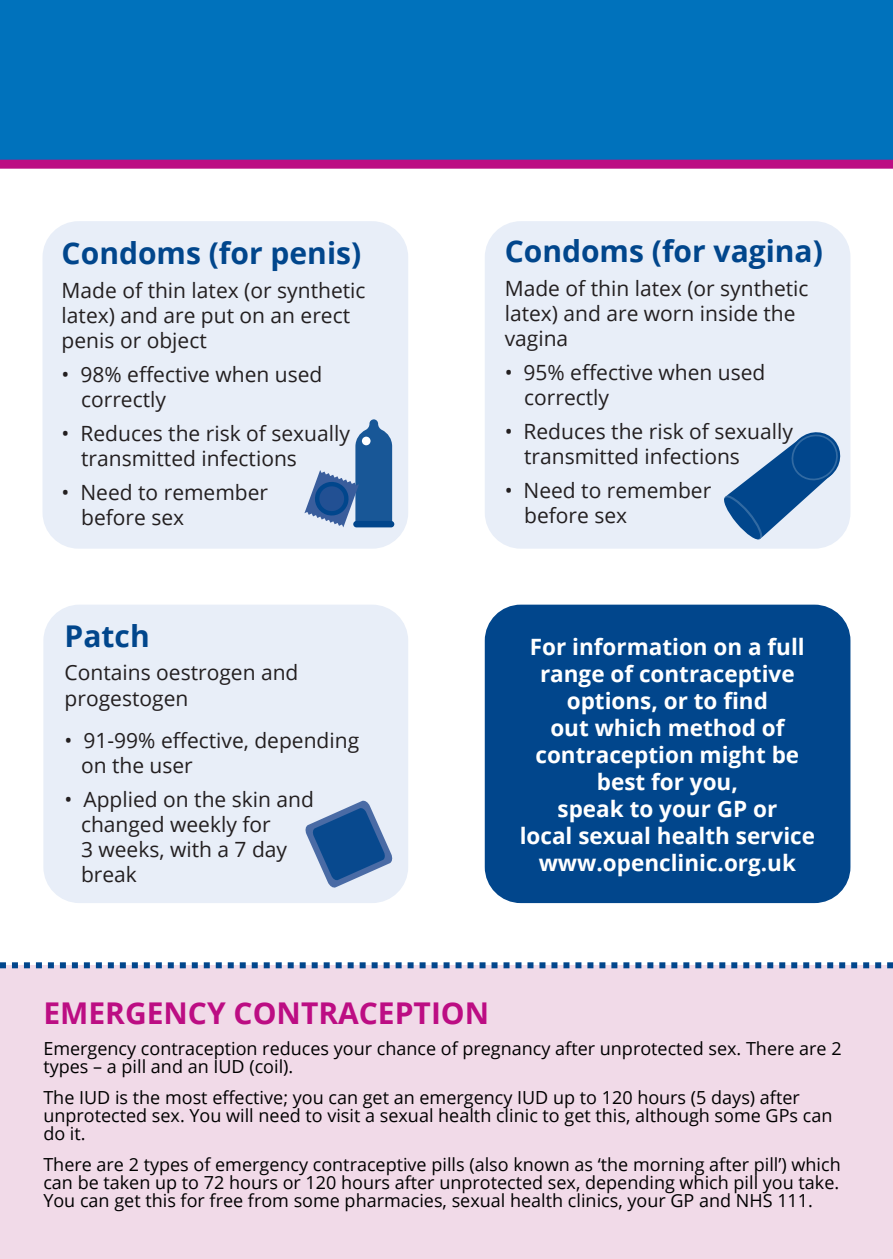
<style>
.page{position:relative;width:893px;height:1259px;background:#fff}
.page>*{position:absolute;margin:0;border:0;box-sizing:border-box;transform-origin:0 0}
.t1{font:700 30px "Open Sans";color:#01468c}
.t2{font:700 30px "Open Sans";color:#bc0d83}
.t3{font:700 22.5px/27px "Open Sans";color:#fff;text-align:center}
.t4{font:21px/25.2px "Open Sans";color:#231f20}
.t5{font:18px/18px "Open Sans";color:#000}
</style>
<div class="page">
<div style="left:485px;top:604px;width:365px;height:299px;background:#01468c;border-radius:36px"></div>
<div style="left:0;top:0;width:893px;height:160px;background:#0072bc"></div>
<div style="left:0;top:160px;width:893px;height:9px;background:#bc0d83"></div>
<div style="left:0;top:962px;width:893px;height:297px;background:#f1dae8"></div>
<div style="left:43px;top:221px;width:365px;height:328px;background:#e8eef8;border-radius:36px"></div>
<div style="left:485px;top:221px;width:365px;height:328px;background:#e8eef8;border-radius:36px"></div>
<div style="left:353px;top:521px;width:41px;height:6px;background:#01468c;border-radius:3px"></div>
<svg style="left:304px;top:419px;width:88px;height:108px"></svg>
<div style="left:43px;top:604px;width:365px;height:299px;background:#e8eef8;border-radius:36px"></div>
<svg style="left:305px;top:800px;width:88px;height:88px"></svg>
<svg style="left:724px;top:432px;width:117px;height:108px"></svg>
<p class="t1" style="left:62px;top:232px;width:301px">Condoms (for penis)</p>
<p class="t4" style="left:62px;top:277px;width:305px">Made of thin latex (or synthetic latex) and are put on an erect penis or object</p>
<p class="t4" style="left:81px;top:361px;width:243px;text-indent:-19px">• 98% effective when used correctly</p>
<p class="t4" style="left:81px;top:420px;width:270px;text-indent:-19px">• Reduces the risk of sexually transmitted infections</p>
<p class="t4" style="left:81px;top:479px;width:189px;text-indent:-19px">• Need to remember before sex</p>
<p class="t1" style="left:65px;top:614px;width:87px">Patch</p>
<p class="t4" style="left:65px;top:659px;width:235px">Contains oestrogen and progestogen</p>
<p class="t4" style="left:81px;top:727px;width:280px;text-indent:-16px">• 91-99% effective, depending on the user</p>
<p class="t4" style="left:81px;top:786px;width:234px;text-indent:-16px">• Applied on the skin and changed weekly for<br>3 weeks, with a 7 day break</p>
<p class="t1" style="left:505px;top:230px;width:320px">Condoms (for vagina)</p>
<p class="t4" style="left:505px;top:275px;width:305px">Made of thin latex (or synthetic latex) and are worn inside the vagina</p>
<p class="t4" style="left:524px;top:359px;width:243px;text-indent:-19px">• 95% effective when used correctly</p>
<p class="t4" style="left:524px;top:418px;width:270px;text-indent:-19px">• Reduces the risk of sexually transmitted infections</p>
<p class="t4" style="left:524px;top:477px;width:189px;text-indent:-19px">• Need to remember before sex</p>
<p class="t3" style="left:520px;top:633px;width:297px">For information on a full range of contraceptive options, or to find<br>out which method of contraception might be best for you,<br>speak to your GP or<br>local sexual health service www.openclinic.org.uk</p>
<p class="t2" style="left:43px;top:992px;width:447px">EMERGENCY CONTRACEPTION</p>
<p class="t5" style="left:43px;top:1039px;width:800px">Emergency contraception reduces your chance of pregnancy after unprotected sex. There are 2 types – a pill and an IUD (coil).</p>
<p class="t5" style="left:43px;top:1087px;width:791px">The IUD is the most effective; you can get an emergency IUD up to 120 hours (5 days) after unprotected sex. You will need to visit a sexual health clinic to get this, although some GPs can do it.</p>
<p class="t5" style="left:43px;top:1154px;width:799px;text-align:justify">There are 2 types of emergency contraceptive pills (also known as ‘the morning after pill’) which can be taken up to 72 hours or 120 hours after unprotected sex, depending which pill you take.<br>You can get this for free from some pharmacies, sexual health clinics, your GP and NHS 111.</p>
</div>
